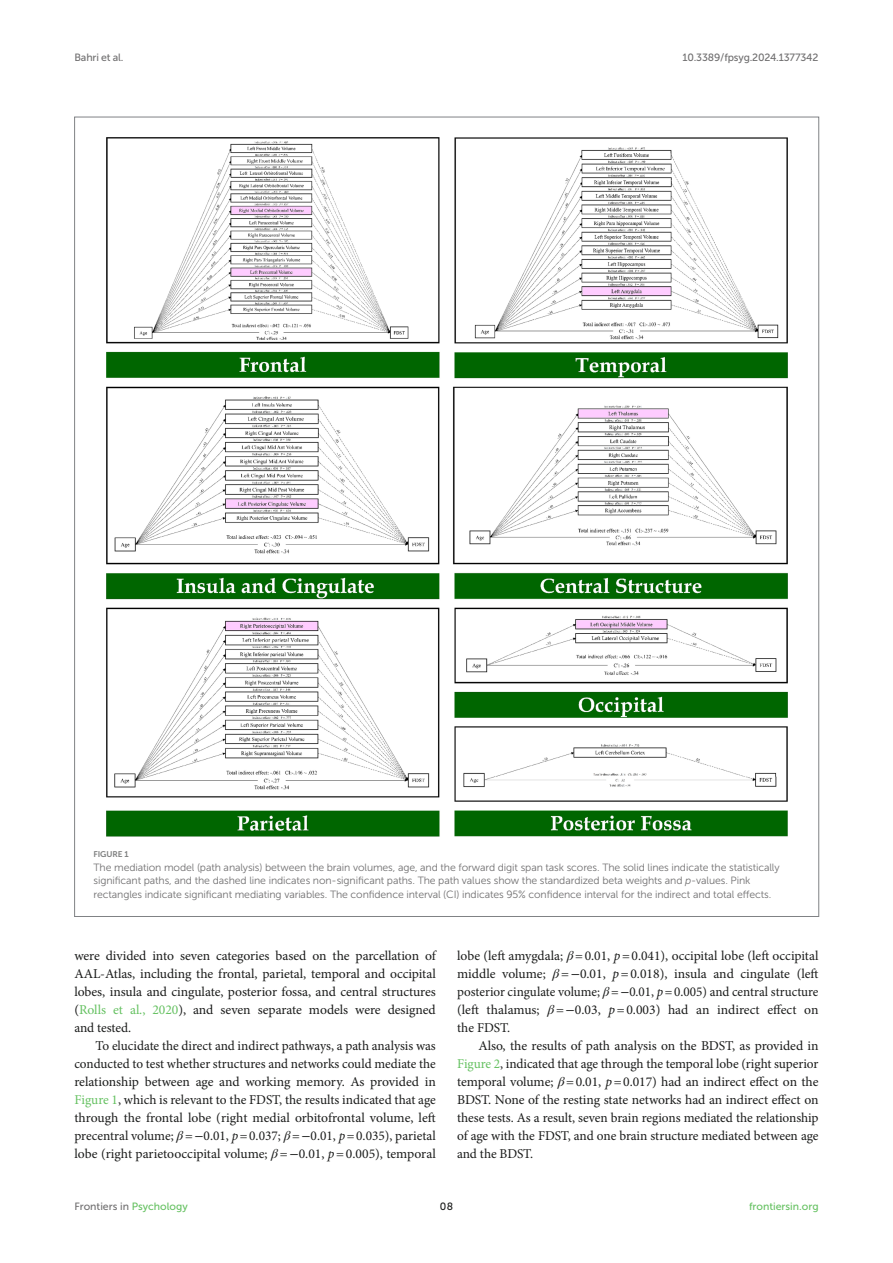
<style>
.page{position:relative;width:893px;height:1263px;background:#fff}
.page>*{position:absolute;margin:0;border:0;box-sizing:border-box;transform-origin:0 0}
.TEXT{font:13.5px/18px "Minion Pro";color:#1b1c1b;text-align:justify}
.TEXT_FLUSH{font:13.5px/18px "Minion Pro";letter-spacing:-.005em;color:#1b1c1b;text-align:justify}
.FIG_LEG{font:10.5px/13.5px "Museo Sans 300";letter-spacing:-.01em;color:#706f70}
.t1{font:10.5px "Museo Sans 500";letter-spacing:-.015em;color:#706f70}
.t2{font:10.5px "Museo Sans 500";color:#65c161}
.t3{font:10.5px "Museo Sans 500";color:#1b1c1b}
.FIG_HD{font:8.25px "Museo Sans 700";letter-spacing:-.01em;color:#7e7f7f}
.s1{font-style:italic}
.s2{color:#65c161}
.s3{font-family:"STIX General";font-style:italic}
.s4{font-family:"STIX General"}
</style>
<div class="page">
<img style="left:106px;top:137px;width:682px;height:700px">
<p class="t1" style="left:74px;top:51px;width:51px">Bahri et al.</p>
<p class="t1" style="left:682px;top:51px;width:138px">10.3389/fpsyg.2024.1377342</p>
<p class="FIG_HD" style="left:94px;top:850px;width:37px">FIGURE 1</p>
<p class="FIG_LEG" style="left:94px;top:860px;width:688px">The mediation model (path analysis) between the brain volumes, age, and the forward digit span task scores. The solid lines indicate the statistically significant paths, and the dashed line indicates non-significant paths. The path values show the standardized beta weights and <span class="s1">p</span>-values. Pink rectangles indicate significant mediating variables. The confidence interval (CI) indicates 95% confidence interval for the indirect and total effects.</p>
<p class="TEXT_FLUSH" style="left:74px;top:947px;width:363px">were divided into seven categories based on the parcellation of AAL-Atlas, including the frontal, parietal, temporal and occipital lobes, insula and cingulate, posterior fossa, and central structures (<span class="s2">Rolls et al., 2020</span>), and seven separate models were designed and tested.</p>
<p class="TEXT" style="left:74px;top:1037px;width:363px;text-indent:21px">To elucidate the direct and indirect pathways, a path analysis was conducted to test whether structures and networks could mediate the relationship between age and working memory. As provided in <span class="s2">Figure 1</span>, which is relevant to the FDST, the results indicated that age through the frontal lobe (right medial orbitofrontal volume, left precentral volume; <span class="s3">β</span>=<span class="s4">−</span>0.01, <span class="s1">p</span>=0.037; <span class="s3">β</span>=<span class="s4">−</span>0.01, <span class="s1">p</span>=0.035), parietal lobe (right parietooccipital volume; <span class="s3">β</span>=<span class="s4">−</span>0.01, <span class="s1">p</span>=0.005), temporal</p>
<p class="TEXT" style="left:457px;top:947px;width:363px">lobe (left amygdala; <span class="s3">β</span>=0.01, <span class="s1">p</span>=0.041), occipital lobe (left occipital middle volume; <span class="s3">β</span>=<span class="s4">−</span>0.01, <span class="s1">p</span>=0.018), insula and cingulate (left posterior cingulate volume; <span class="s3">β</span>=<span class="s4">−</span>0.01, <span class="s1">p</span>=0.005) and central structure (left thalamus; <span class="s3">β</span>=<span class="s4">−</span>0.03, <span class="s1">p</span>=0.003) had an indirect effect on the FDST.</p>
<p class="TEXT" style="left:457px;top:1037px;width:363px;text-indent:21px">Also, the results of path analysis on the BDST, as provided in <span class="s2">Figure 2</span>, indicated that age through the temporal lobe (right superior temporal volume; <span class="s3">β</span>=0.01, <span class="s1">p</span>=0.017) had an indirect effect on the BDST. None of the resting state networks had an indirect effect on these tests. As a result, seven brain regions mediated the relationship of age with the FDST, and one brain structure mediated between age and the BDST.</p>
<p class="t1" style="left:74px;top:1200px;width:115px">Frontiers in <span class="s2">Psychology</span></p>
<p class="t3" style="left:440px;top:1200px;width:15px">08</p>
<p class="t2" style="left:749px;top:1200px;width:71px">frontiersin.org</p>
</div>
